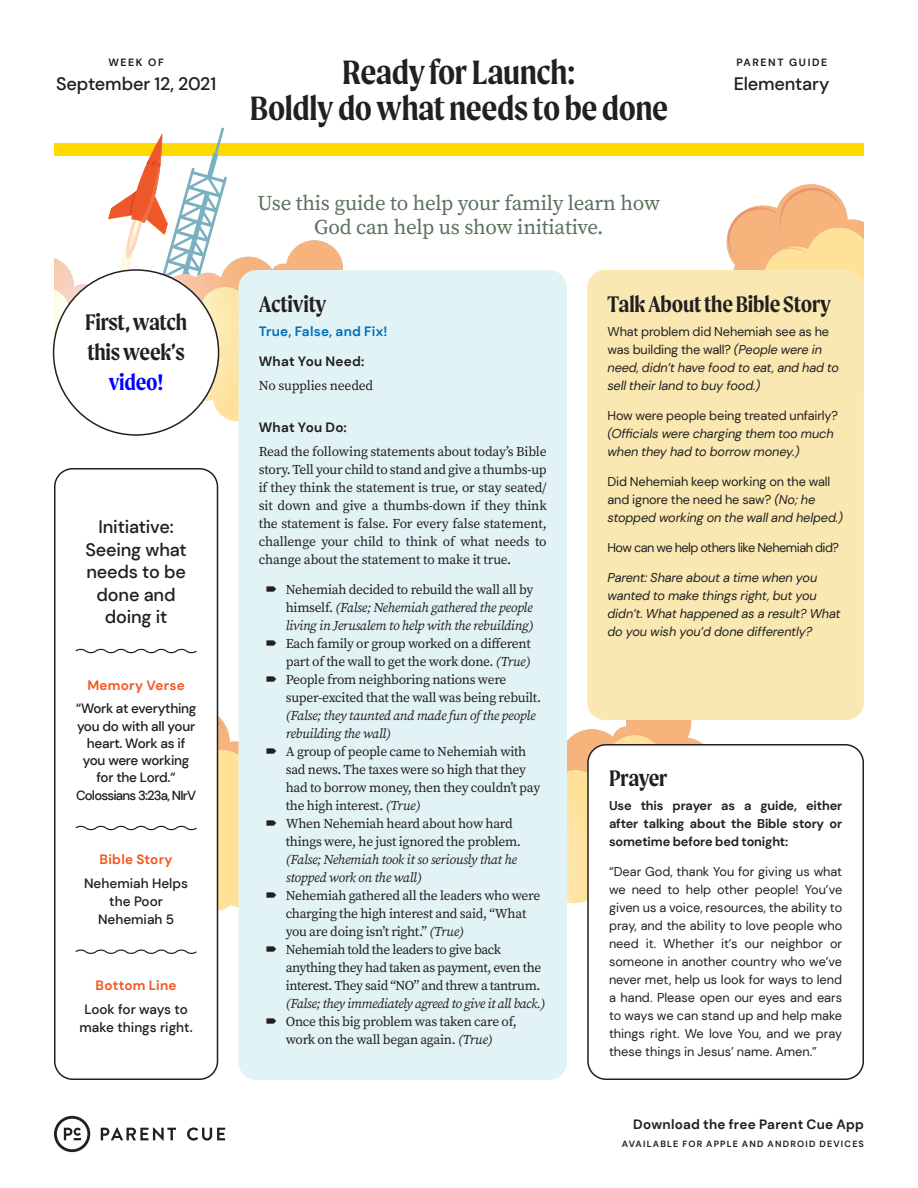
<style>
.page{position:relative;width:918px;height:1188px;background:#fff}
.page>*{position:absolute;margin:0;border:0;box-sizing:border-box;transform-origin:0 0}
.t1{font:600 36px/36px "Moret";letter-spacing:-.015em;color:#231f20;text-align:center}
.t2{font:600 24px/30px "Moret";letter-spacing:-.01em;color:#231f20}
.t3{font:600 24px "Moret";letter-spacing:-.01em;color:#00f}
.t4{font:21px/24px "Source Serif Pro";letter-spacing:-.01em;color:#5a715c;text-align:center}
.t5{font:500 18px/22.5px "DM Sans";letter-spacing:-.01em;color:#231f20;text-align:center}
.t6{font:13.5px/18px "Source Serif Pro";letter-spacing:-.02em;color:#231f20}
.t7{font:italic 13.5px/18px "Source Serif Pro";letter-spacing:-.02em;color:#231f20}
.t8{font:500 13.5px/17.2px "DM Sans";letter-spacing:-.02em;color:#231f20;text-align:center}
.t9{font:500 13.5px/18px "DM Sans";color:#231f20;text-align:center}
.t10{font:700 13.5px "DM Sans";letter-spacing:.015em;color:#231f20}
.t11{font:700 13.5px "DM Sans";letter-spacing:.02em;color:#f15921}
.t12{font:700 13.5px "DM Sans";letter-spacing:.02em;color:#0071bb}
.t13{font:500 13.2px "DM Sans";letter-spacing:-.06em;color:#231f20}
.t14{font:12.75px/18px "DM Sans";letter-spacing:-.01em;color:#231f20}
.t15{font:italic 12.75px/18px "DM Sans";letter-spacing:-.01em;color:#231f20}
.t16{font:700 12.75px/18px "DM Sans";letter-spacing:-.01em;color:#231f20;text-align:justify}
.t17{font:12.75px "DM Sans";letter-spacing:-.04em;color:#231f20}
.t18{font:700 10.5px "DM Sans";letter-spacing:.15em;color:#231f20}
.t19{font:700 9px "DM Sans";letter-spacing:.13em;color:#231f20}
.s1{font-style:normal}
.s2{font-style:italic}
</style>
<div class="page">
<svg style="left:571px;top:706px;width:132px;height:38px"></svg>
<svg style="left:218px;top:737px;width:409px;height:181px;background:#fbdc9f"></svg>
<svg style="left:218px;top:709px;width:7px;height:105px"></svg>
<svg style="left:726px;top:184px;width:138px;height:100px"></svg>
<div style="left:54px;top:144px;width:810px;height:12px;background:#ffd900"></div>
<svg style="left:317px;top:240px;width:26px;height:30px"></svg>
<svg style="left:54px;top:240px;width:263px;height:181px"></svg>
<svg style="left:98px;top:128px;width:184px;height:290px"></svg>
<svg style="left:101px;top:1127px;width:75px;height:14px"></svg>
<svg style="left:187px;top:1127px;width:38px;height:14px"></svg>
<svg style="left:54px;top:1116px;width:36px;height:36px"></svg>
<svg style="left:75px;top:648px;width:122px;height:6px"></svg>
<svg style="left:75px;top:825px;width:122px;height:6px"></svg>
<svg style="left:75px;top:949px;width:122px;height:5px"></svg>
<div style="left:54px;top:468px;width:164px;height:612px;border:2px solid #231f20;border-radius:18px"></div>
<div style="left:54px;top:270px;width:165px;height:165px;background:#fff;border-radius:50%"></div>
<div style="left:239px;top:270px;width:328px;height:810px;background:#e2f3f6;border-radius:18px"></div>
<div style="left:587px;top:270px;width:277px;height:450px;background:#f9e8b1;border-radius:18px"></div>
<div style="left:588px;top:745px;width:275px;height:334px;background:#fff;border-radius:18px"></div>
<div style="left:587px;top:744px;width:277px;height:336px;border:2px solid #231f20;border-radius:18px"></div>
<p class="t18" style="left:108px;top:56px;width:57px">WEEK OF</p>
<h3 class="t5" style="left:56px;top:72px;width:162px">September 12, 2021</h3>
<h2 class="t2" style="left:85px;top:307px;width:104px">First, watch this week’s</h2>
<h2 class="t3" style="left:109px;top:368px;width:56px">video!</h2>
<h3 class="t5" style="left:85px;top:516px;width:103px">Initiative:<br>Seeing what needs to be done and doing it</h3>
<p class="t11" style="left:87px;top:677px;width:99px">Memory Verse</p>
<p class="t8" style="left:76px;top:700px;width:122px">“Work at everything you do with all your heart. Work as if you were working for the Lord.“</p>
<p class="t13" style="left:76px;top:787px;width:122px">Colossians 3:23a, NIrV</p>
<p class="t11" style="left:100px;top:851px;width:75px">Bible Story</p>
<p class="t9" style="left:84px;top:874px;width:105px">Nehemiah Helps the Poor<br>Nehemiah 5</p>
<p class="t11" style="left:96px;top:977px;width:83px">Bottom Line</p>
<p class="t9" style="left:80px;top:1000px;width:115px">Look for ways to make things right.</p>
<h1 class="t1" style="left:250px;top:54px;width:420px">Ready for Launch:<br>Boldly do what needs to be done</h1>
<h3 class="t4" style="left:258px;top:191px;width:404px">Use this guide to help your family learn how<br>God can help us show initiative.</h3>
<p class="t18" style="left:736px;top:56px;width:92px">PARENT GUIDE</p>
<h3 class="t5" style="left:734px;top:72px;width:97px">Elementary</h3>
<h2 class="t2" style="left:259px;top:289px;width:69px">Activity</h2>
<p class="t12" style="left:259px;top:323px;width:130px">True, False, and Fix!</p>
<p class="t10" style="left:259px;top:353px;width:107px">What You Need:</p>
<p class="t6" style="left:259px;top:376px;width:116px">No supplies needed</p>
<p class="t10" style="left:259px;top:419px;width:90px">What You Do:</p>
<p class="t6" style="left:259px;top:442px;width:290px;text-align:justify">Read the following statements about today’s Bible story. Tell your child to stand and give a thumbs-up if they think the statement is true, or stay seated/ sit down and give a thumbs-down if they think the statement is false. For every false statement, challenge your child to think of what needs to change about the statement to make it true.</p>
<p class="t7" style="left:286px;top:580px;width:249px;text-align:justify"><span class="s1">Nehemiah decided to rebuild the wall all by himself.</span> (False; Nehemiah gathered the people living in Jerusalem to help with the rebuilding)</p>
<p class="t6" style="left:286px;top:634px;width:257px">Each family or group worked on a different part of the wall to get the work done. <span class="s2">(True)<br></span>People from neighboring nations were super-excited that the wall was being rebuilt.</p>
<p class="t7" style="left:286px;top:706px;width:251px">(False; they taunted and made fun of the people rebuilding the wall)</p>
<p class="t6" style="left:286px;top:742px;width:256px">A group of people came to Nehemiah with sad news. The taxes were so high that they had to borrow money, then they couldn’t pay the high interest. <span class="s2">(True)<br></span>When Nehemiah heard about how hard things were, he just ignored the problem.</p>
<p class="t7" style="left:286px;top:850px;width:233px">(False; Nehemiah took it so seriously that he stopped work on the wall)</p>
<p class="t6" style="left:286px;top:886px;width:257px">Nehemiah gathered all the leaders who were charging the high interest and said, “What you are doing isn’t right.” <span class="s2">(True)<br></span>Nehemiah told the leaders to give back anything they had taken as payment, even the interest. They said “NO” and threw a tantrum.</p>
<p class="t7" style="left:286px;top:994px;width:261px">(False; they immediately agreed to give it all back.)</p>
<p class="t6" style="left:286px;top:1012px;width:233px">Once this big problem was taken care of, work on the wall began again. <span class="s2">(True)</span></p>
<h2 class="t2" style="left:608px;top:289px;width:225px">Talk About the Bible Story</h2>
<p class="t15" style="left:608px;top:322px;width:233px"><span class="s1">What problem did Nehemiah see as he was building the wall?</span> (People were in need, didn’t have food to eat, and had to sell their land to buy food.)</p>
<p class="t14" style="left:608px;top:407px;width:232px">How were people being treated unfairly?</p>
<p class="t15" style="left:608px;top:425px;width:228px">(Officials were charging them too much when they had to borrow money.)</p>
<p class="t14" style="left:608px;top:473px;width:237px">Did Nehemiah keep working on the wall and ignore the need he saw? <span class="s2">(No; he stopped working on the wall and helped.)</span></p>
<p class="t17" style="left:608px;top:540px;width:233px">How can we help others like Nehemiah did?</p>
<p class="t15" style="left:608px;top:569px;width:235px">Parent: Share about a time when you wanted to make things right, but you didn’t. What happened as a result? What do you wish you’d done differently?</p>
<h2 class="t2" style="left:609px;top:763px;width:60px">Prayer</h2>
<p class="t16" style="left:609px;top:797px;width:235px">Use this prayer as a guide, either after talking about the Bible story or sometime before bed tonight:</p>
<p class="t14" style="left:609px;top:863px;width:235px;text-align:justify">“Dear God, thank You for giving us what we need to help other people! You’ve given us a voice, resources, the ability to pray, and the ability to love people who need it. Whether it’s our neighbor or someone in another country who we’ve never met, help us look for ways to lend a hand. Please open our eyes and ears to ways we can stand up and help make things right. We love You, and we pray these things in Jesus’ name. Amen.”</p>
<p class="t10" style="left:633px;top:1116px;width:232px">Download the free Parent Cue App</p>
<p class="t19" style="left:622px;top:1138px;width:244px">AVAILABLE FOR APPLE AND ANDROID DEVICES</p>
</div>
